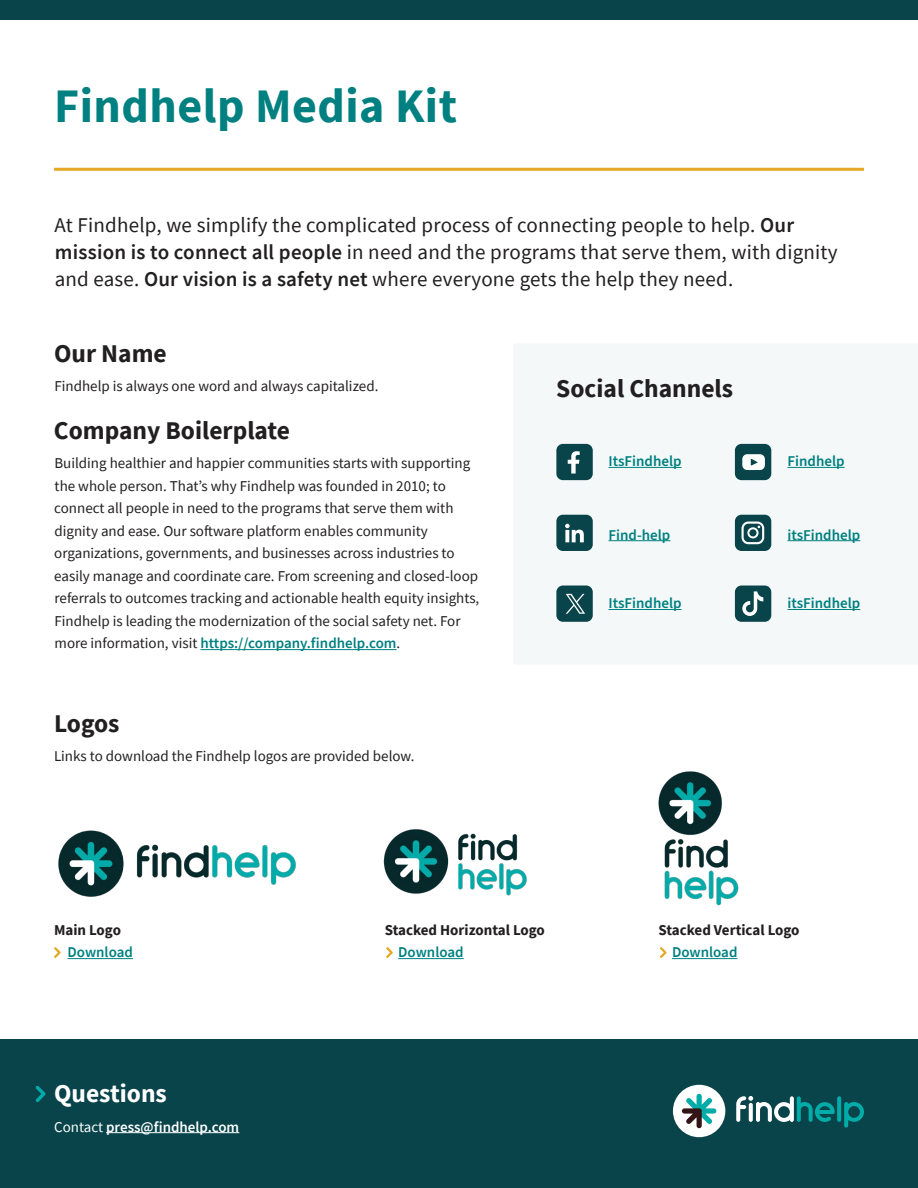
<style>
.page{position:relative;width:918px;height:1188px;background:#fff}
.page>*{position:absolute;margin:0;border:0;box-sizing:border-box;transform-origin:0 0}
.t1{font:700 48px "Source Sans Pro";letter-spacing:.01em;color:#008080}
.t2{font:700 25.5px "Source Sans Pro";color:#221f20}
.t3{font:700 25.5px "Source Sans Pro";color:#fff}
.t4{font:21px/27px "Source Sans Pro";letter-spacing:.01em;color:#221f20}
.t5{font:15px/22.5px "Source Sans Pro";color:#221f20}
.t6{font:600 15px "Source Sans Pro";color:#008080}
.t7{font:700 15px "Source Sans Pro";color:#221f20}
.t8{font:600 15px "Source Sans Pro";color:#fff}
.t9{font:600 15px "Source Sans Pro";color:#008080}
.s1{font-weight:600}
.s2{font-weight:600;color:#008080}
.s3{font-weight:400}
</style>
<div class="page">
<div style="left:0;top:0;width:918px;height:20px;background:#08444a"></div>
<hr style="left:54px;top:168px;width:810px;height:3px;background:#e5a925">
<div style="left:513px;top:344px;width:405px;height:320px;background:#f4f8f8"></div>
<hr style="left:609px;top:467px;width:73px;height:1px;background:#008080">
<hr style="left:788px;top:467px;width:57px;height:1px;background:#008080">
<div style="left:556px;top:444px;width:37px;height:36px;background:#08444a;border-radius:7px"></div>
<div style="left:735px;top:444px;width:36px;height:36px;background:#08444a;border-radius:7px"></div>
<svg style="left:568px;top:451px;width:12px;height:23px"></svg>
<svg style="left:742px;top:454px;width:23px;height:16px"></svg>
<hr style="left:609px;top:540px;width:61px;height:1px;background:#008080">
<hr style="left:788px;top:540px;width:72px;height:1px;background:#008080">
<div style="left:556px;top:515px;width:37px;height:36px;background:#08444a;border-radius:7px"></div>
<div style="left:735px;top:515px;width:36px;height:36px;background:#08444a;border-radius:7px"></div>
<svg style="left:742px;top:522px;width:22px;height:22px"></svg>
<svg style="left:565px;top:524px;width:19px;height:18px"></svg>
<hr style="left:609px;top:609px;width:73px;height:1px;background:#008080">
<hr style="left:788px;top:609px;width:72px;height:1px;background:#008080">
<div style="left:556px;top:586px;width:37px;height:36px;background:#08444a;border-radius:7px"></div>
<div style="left:735px;top:586px;width:36px;height:36px;background:#08444a;border-radius:7px"></div>
<svg style="left:566px;top:594px;width:19px;height:20px"></svg>
<svg style="left:742px;top:591px;width:21px;height:25px"></svg>
<hr style="left:200px;top:649px;width:197px;height:1px;background:#008080">
<div style="left:0;top:1040px;width:918px;height:148px;background:#08444a"></div>
<svg style="left:36px;top:1086px;width:10px;height:16px"></svg>
<hr style="left:106px;top:1132px;width:133px;height:1px;background:#fff">
<div style="left:673px;top:1085px;width:52px;height:52px;background:#fff;border-radius:50%"></div>
<svg style="left:682px;top:1094px;width:34px;height:34px"></svg>
<svg style="left:736px;top:1096px;width:99px;height:26px"></svg>
<svg style="left:837px;top:1096px;width:4px;height:26px"></svg>
<svg style="left:844px;top:1102px;width:20px;height:26px"></svg>
<svg style="left:54px;top:947px;width:7px;height:11px"></svg>
<svg style="left:386px;top:947px;width:7px;height:11px"></svg>
<svg style="left:660px;top:947px;width:7px;height:11px"></svg>
<hr style="left:68px;top:958px;width:65px;height:1px;background:#008080">
<hr style="left:398px;top:958px;width:66px;height:1px;background:#008080">
<hr style="left:672px;top:958px;width:65px;height:1px;background:#008080">
<img style="left:58px;top:830px;width:238px;height:67px">
<img style="left:383px;top:829px;width:144px;height:67px">
<img style="left:658px;top:771px;width:81px;height:135px">
<h1 class="t1" style="left:54px;top:74px;width:404px">Findhelp Media Kit</h1>
<p class="t4" style="left:55px;top:211px;width:785px">At Findhelp, we simplify the complicated process of connecting people to help. <span class="s1">Our mission is to connect all people</span> in need and the programs that serve them, with dignity and ease. <span class="s1">Our vision is a safety net</span> where everyone gets the help they need.</p>
<h2 class="t2" style="left:54px;top:336px;width:114px">Our Name</h2>
<p class="t5" style="left:54px;top:375px;width:325px">Findhelp is always one word and always capitalized.</p>
<h2 class="t2" style="left:54px;top:414px;width:238px">Company Boilerplate</h2>
<p class="t5" style="left:54px;top:452px;width:427px">Building healthier and happier communities starts with supporting the whole person. That’s why Findhelp was founded in 2010; to connect all people in need to the programs that serve them with dignity and ease. Our software platform enables community organizations, governments, and businesses across industries to easily manage and coordinate care. From screening and closed-loop referrals to outcomes tracking and actionable health equity insights, Findhelp is leading the modernization of the social safety net. For more information, visit <span class="s2">https://company.findhelp.com</span>.</p>
<h2 class="t2" style="left:54px;top:706px;width:67px">Logos</h2>
<p class="t5" style="left:54px;top:745px;width:362px">Links to download the Findhelp logos are provided below.</p>
<h2 class="t2" style="left:556px;top:371px;width:178px">Social Channels</h2>
<p class="t6" style="left:609px;top:451px;width:75px">ItsFindhelp</p>
<p class="t6" style="left:788px;top:451px;width:59px">Findhelp</p>
<p class="t6" style="left:609px;top:525px;width:63px">Find-help</p>
<p class="t6" style="left:788px;top:525px;width:74px">itsFindhelp</p>
<p class="t6" style="left:609px;top:593px;width:75px">ItsFindhelp</p>
<p class="t6" style="left:788px;top:593px;width:74px">itsFindhelp</p>
<p class="t7" style="left:54px;top:920px;width:69px">Main Logo</p>
<p class="t9" style="left:68px;top:943px;width:67px">Download</p>
<h2 class="t3" style="left:54px;top:1077px;width:114px">Questions</h2>
<p class="t8" style="left:54px;top:1117px;width:187px"><span class="s3">Contact</span> press@findhelp.com</p>
<p class="t7" style="left:385px;top:920px;width:162px">Stacked Horizontal Logo</p>
<p class="t9" style="left:398px;top:943px;width:67px">Download</p>
<p class="t7" style="left:658px;top:920px;width:143px">Stacked Vertical Logo</p>
<p class="t9" style="left:672px;top:943px;width:67px">Download</p>
</div>
